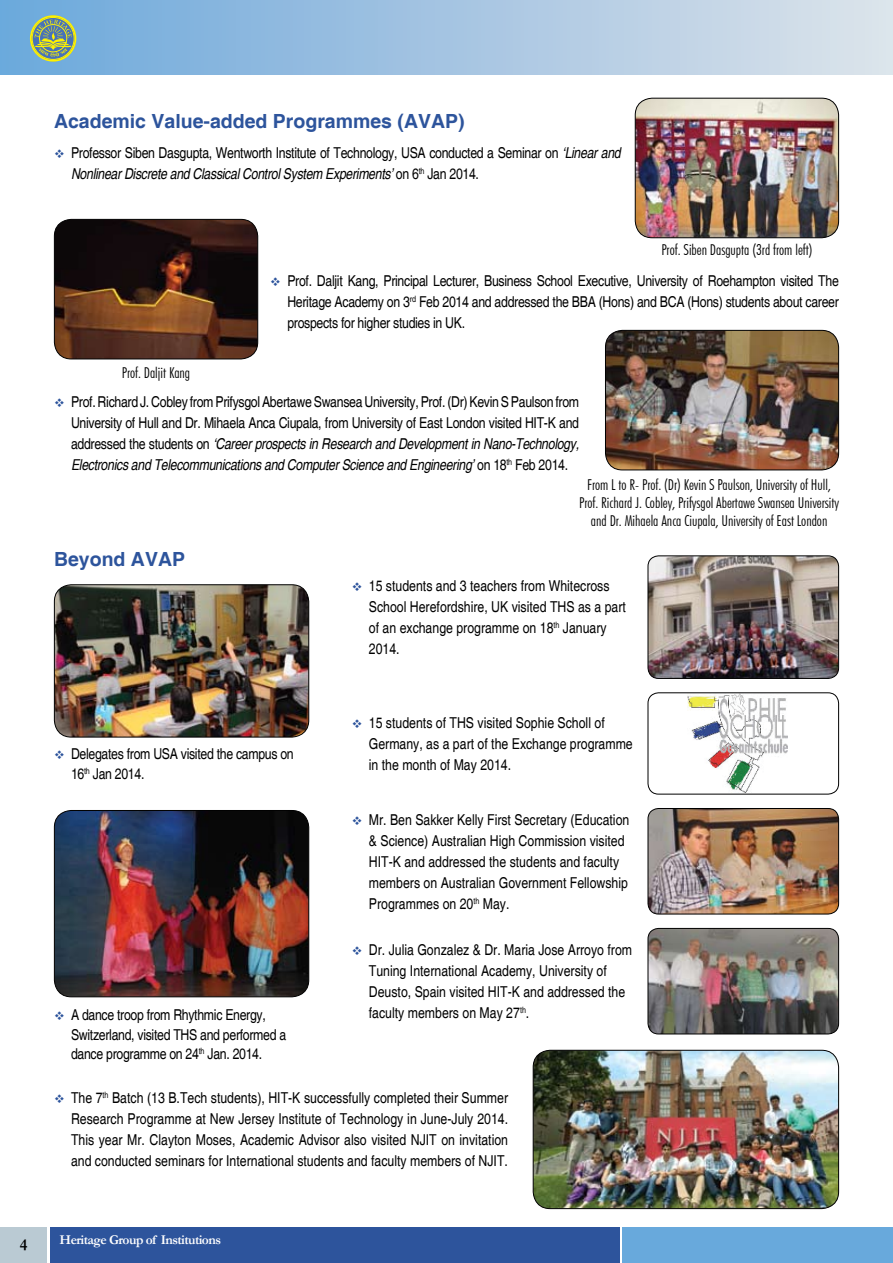
<style>
.page{position:relative;width:893px;height:1263px;background:#fff}
.page>*{position:absolute;margin:0;border:0;box-sizing:border-box;transform-origin:0 0}
.t1{font:700 19.5px "Helvetica";color:#2d549c}
.t2{font:700 16.5px "Garamond";color:#000}
.t3{font:condensed 15px/21px "Helvetica";color:#000}
.t4{font:condensed 15px/19.5px "Helvetica";letter-spacing:-.02em;color:#000}
.t5{font:300 condensed 15px/18px "Futura BT";color:#000;text-align:center}
.t6{font:700 13.5px "Garamond";letter-spacing:-.04em;color:#fff}
.s1{color:#2d549c}
.s2{font-style:italic}
</style>
<div class="page">
<div style="left:0;top:0;width:893px;height:74px;background:linear-gradient(to right,#6ba7db,#dde3ea)"></div>
<div style="left:0;top:1227px;width:47px;height:36px;background:#bacad3"></div>
<div style="left:623px;top:1227px;width:270px;height:36px;background:#68a9dc"></div>
<div style="left:50px;top:1227px;width:569px;height:36px;background:#2d549c"></div>
<img style="left:635px;top:98px;width:204px;height:140px">
<div style="left:635px;top:98px;width:204px;height:140px;border:1px solid #000;border-radius:17px"></div>
<img style="left:605px;top:330px;width:234px;height:140px">
<div style="left:605px;top:330px;width:234px;height:140px;border:1px solid #000;border-radius:17px"></div>
<img style="left:54px;top:219px;width:204px;height:140px">
<div style="left:54px;top:219px;width:204px;height:140px;border:1px solid #000;border-radius:17px"></div>
<img style="left:54px;top:585px;width:255px;height:152px">
<div style="left:54px;top:584px;width:255px;height:153px;border:1px solid #000;border-radius:17px"></div>
<img style="left:54px;top:810px;width:255px;height:187px">
<div style="left:54px;top:810px;width:255px;height:187px;border:1px solid #000;border-radius:17px"></div>
<img style="left:648px;top:557px;width:190px;height:121px">
<div style="left:648px;top:555px;width:191px;height:124px;border:1px solid #000;border-radius:11px"></div>
<img style="left:687px;top:694px;width:100px;height:98px">
<div style="left:648px;top:692px;width:191px;height:102px;border:1px solid #000;border-radius:11px"></div>
<img style="left:533px;top:1050px;width:306px;height:158px">
<div style="left:533px;top:1050px;width:306px;height:159px;border:1px solid #000;border-radius:17px"></div>
<img style="left:648px;top:928px;width:191px;height:106px">
<div style="left:648px;top:928px;width:191px;height:106px;border:1px solid #000;border-radius:11px"></div>
<img style="left:648px;top:808px;width:191px;height:106px">
<div style="left:648px;top:808px;width:191px;height:106px;border:1px solid #000;border-radius:11px"></div>
<svg style="left:30px;top:15px;width:46px;height:47px;background:#8ea981"></svg>
<p class="t2" style="left:20px;top:1233px;width:9px">4</p>
<h1 class="t1" style="left:54px;top:109px;width:412px">Academic Value-added Programmes (AVAP)</h1>
<p class="t4" style="left:71px;top:143px;width:551px;line-height:21px;text-indent:-17px"><span class="s1">❖</span> Professor Siben Dasgupta, Wentworth Institute of Technology, USA conducted a Seminar on <span class="s2">‘Linear and<br>Nonlinear Discrete and Classical Control System Experiments’</span> on 6<sup>th</sup> Jan 2014.</p>
<p class="t5" style="left:661px;top:241px;width:152px">Prof. Siben Dasgupta (3rd from left)</p>
<p class="t5" style="left:122px;top:364px;width:70px">Prof. Daljit Kang</p>
<p class="t3" style="left:287px;top:271px;width:553px;text-align:justify;text-indent:-17px"><span class="s1">❖</span> Prof. Daljit Kang, Principal Lecturer, Business School Executive, University of Roehampton visited The Heritage Academy on 3<sup>rd</sup> Feb 2014 and addressed the BBA (Hons) and BCA (Hons) students about career prospects for higher studies in UK.</p>
<p class="t3" style="left:71px;top:392px;width:510px;text-align:justify;text-indent:-17px"><span class="s1">❖</span> Prof. Richard J. Cobley from Prifysgol Abertawe Swansea University, Prof. (Dr) Kevin S Paulson from University of Hull and Dr. Mihaela Anca Ciupala, from University of East London visited HIT-K and addressed the students on <span class="s2">‘Career prospects in Research and Development in Nano-Technology, Electronics and Telecommunications and Computer Science and Engineering’</span> on 18<sup>th</sup> Feb 2014.</p>
<h1 class="t1" style="left:54px;top:547px;width:133px">Beyond AVAP</h1>
<p class="t4" style="left:71px;top:744px;width:224px;text-indent:-17px"><span class="s1">❖</span> Delegates from USA visited the campus on<br>16<sup>th</sup> Jan 2014.</p>
<p class="t4" style="left:71px;top:1005px;width:217px;text-indent:-17px"><span class="s1">❖</span> A dance troop from Rhythmic Energy,<br>Switzerland, visited THS and performed a dance programme on 24<sup>th</sup> Jan. 2014.</p>
<p class="t5" style="left:579px;top:475px;width:261px">From L to R- Prof. (Dr) Kevin S Paulson, University of Hull,<br>Prof. Richard J. Cobley, Prifysgol Abertawe Swansea University and Dr. Mihaela Anca Ciupala, University of East London</p>
<p class="t3" style="left:369px;top:575px;width:259px;text-indent:-17px"><span class="s1">❖</span> 15 students and 3 teachers from Whitecross School Herefordshire, UK visited THS as a part of an exchange programme on 18<sup>th</sup> January 2014.</p>
<p class="t3" style="left:369px;top:712px;width:265px;text-indent:-17px"><span class="s1">❖</span> 15 students of THS visited Sophie Scholl of<br>Germany, as a part of the Exchange programme in the month of May 2014.</p>
<p class="t3" style="left:369px;top:809px;width:262px;text-indent:-17px"><span class="s1">❖</span> Mr. Ben Sakker Kelly First Secretary (Education &amp; Science) Australian High Commission visited HIT-K and addressed the students and faculty members on Australian Government Fellowship Programmes on 20<sup>th</sup> May.</p>
<p class="t3" style="left:369px;top:939px;width:265px;text-indent:-17px"><span class="s1">❖</span> Dr. Julia Gonzalez &amp; Dr. Maria Jose Arroyo from Tuning International Academy, University of Deusto, Spain visited HIT-K and addressed the faculty members on May 27<sup>th</sup>.</p>
<p class="t3" style="left:71px;top:1088px;width:439px;text-align:justify;text-indent:-17px"><span class="s1">❖</span> The 7<sup>th</sup> Batch (13 B.Tech students), HIT-K successfully completed their Summer Research Programme at New Jersey Institute of Technology in June-July 2014.<br>This year Mr. Clayton Moses, Academic Advisor also visited NJIT on invitation and conducted seminars for International students and faculty members of NJIT.</p>
<p class="t6" style="left:60px;top:1231px;width:163px">Heritage Group of Institutions</p>
</div>
